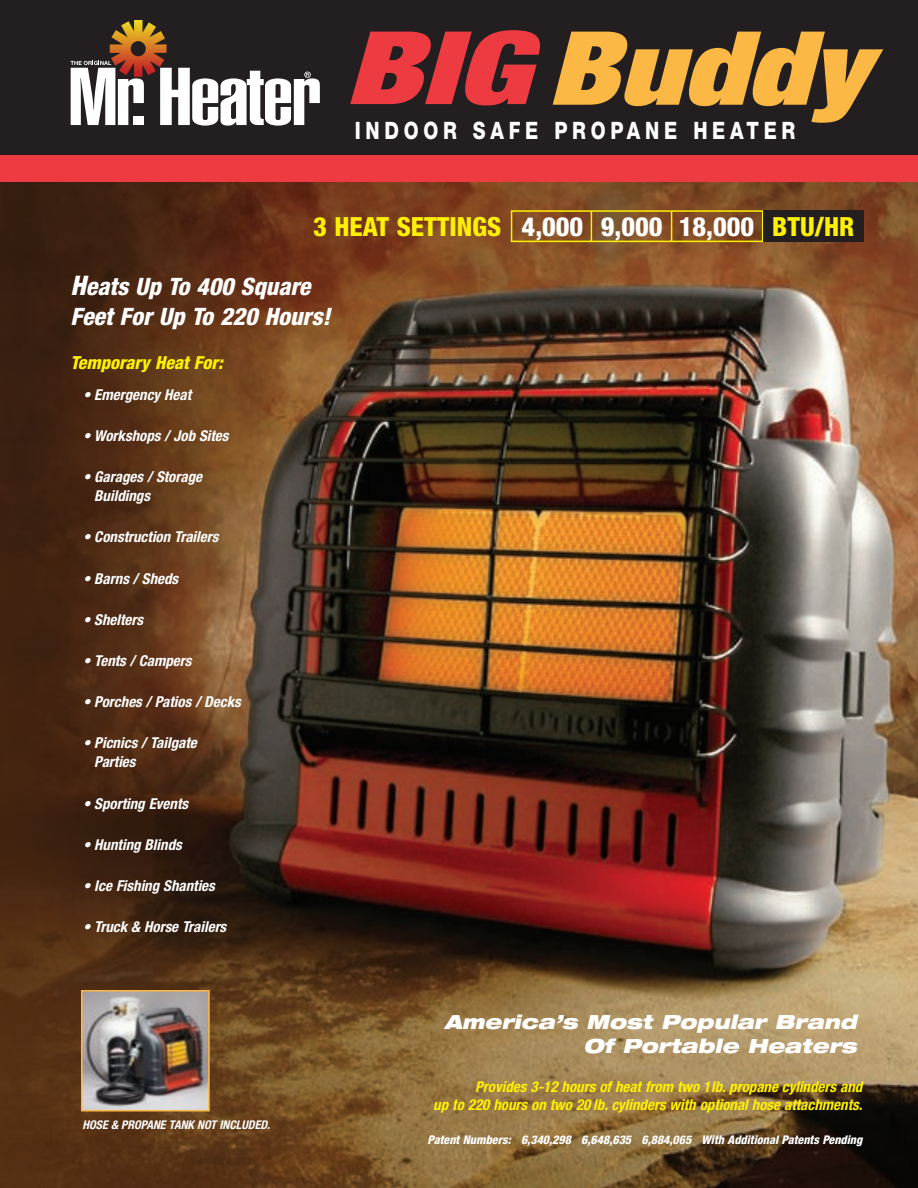
<style>
.page{position:relative;width:918px;height:1188px;background:#fff}
.page>*{position:absolute;margin:0;border:0;box-sizing:border-box;transform-origin:0 0}
.t1{font:800 condensed 26.4px "Helvetica Neue";color:#fff101}
.t2{font:italic 800 condensed 24px/30.3px "Helvetica Neue";color:#fff}
.t3{font:800 24px "Helvetica Neue";letter-spacing:.245em;color:#fff;scale:.8 1}
.t4{font:italic 900 expanded 19.5px/23.4px "Helvetica Neue";color:#fff;text-align:right}
.t5{font:italic 800 condensed 18px "Helvetica Neue";color:#fff101}
.t6{font:italic 700 condensed 15px/19.5px "Helvetica Neue";color:#fff}
.t7{font:italic 700 condensed 15px/18px "Helvetica Neue";color:#fff101;text-align:right}
.t8{font:italic 800 condensed 12px "Helvetica Neue";color:#fff}
.t9{font:italic 700 condensed 12px "Helvetica Neue";color:#fff}
.s1{color:#fff}
.s2{font-size:27px}
</style>
<div class="page">
<img style="left:0;top:182px;width:918px;height:1006px">
<div style="left:0;top:0;width:918px;height:169px;background:#231f20"></div>
<svg style="left:71px;top:20px;width:249px;height:106px"></svg>
<div style="left:0;top:155px;width:918px;height:27px;background:#ee3a41"></div>
<svg style="left:553px;top:32px;width:330px;height:91px"></svg>
<svg style="left:350px;top:30px;width:190px;height:75px"></svg>
<img style="left:84px;top:993px;width:123px;height:116px">
<div style="left:81px;top:990px;width:129px;height:122px;border:2px solid #fcb845"></div>
<div style="left:511px;top:210px;width:252px;height:32px;border:2px solid #fff101"></div>
<div style="left:763px;top:210px;width:101px;height:32px;background:#231f20"></div>
<hr style="left:591px;top:211px;width:1px;height:30px;background:#fff101">
<hr style="left:671px;top:211px;width:1px;height:31px;background:#fff101">
<h2 class="t3" style="left:355px;top:122px;width:552px">INDOOR SAFE PROPANE HEATER</h2>
<h1 class="t1" style="left:313px;top:217px;width:543px">3 HEAT SETTINGS <span class="s1">4,000 9,000 18,000</span> BTU/HR</h1>
<h2 class="t2" style="left:70px;top:273px;width:266px"><span class="s2">H</span>eats Up To 400 Square<br>Feet For Up To 220 Hours!</h2>
<p class="t5" style="left:70px;top:356px;width:157px">Temporary Heat For:</p>
<p class="t6" style="left:83px;top:386px;width:109px">• Emergency Heat</p>
<p class="t6" style="left:83px;top:427px;width:150px">• Workshops / Job Sites</p>
<p class="t6" style="left:94px;top:468px;width:112px;text-indent:-11px">• Garages / Storage<br>Buildings</p>
<p class="t6" style="left:83px;top:529px;width:140px">• Construction Trailers</p>
<p class="t6" style="left:83px;top:570px;width:99px">• Barns / Sheds</p>
<p class="t6" style="left:83px;top:611px;width:64px">• Shelters</p>
<p class="t6" style="left:83px;top:652px;width:113px">• Tents / Campers</p>
<p class="t6" style="left:83px;top:693px;width:162px">• Porches / Patios / Decks</p>
<p class="t6" style="left:94px;top:734px;width:107px;text-indent:-11px">• Picnics / Tailgate<br>Parties</p>
<p class="t6" style="left:83px;top:795px;width:109px">• Sporting Events</p>
<p class="t6" style="left:83px;top:836px;width:103px">• Hunting Blinds</p>
<p class="t6" style="left:83px;top:877px;width:136px">• Ice Fishing Shanties</p>
<p class="t6" style="left:83px;top:918px;width:147px">• Truck &amp; Horse Trailers</p>
<p class="t9" style="left:82px;top:1120px;width:191px">HOSE &amp; PROPANE TANK NOT INCLUDED.</p>
<h3 class="t4" style="left:444px;top:1012px;width:418px">America’s Most Popular Brand<br>Of Portable Heaters</h3>
<p class="t7" style="left:433px;top:1079px;width:433px">Provides 3-12 hours of heat from two 1lb. propane cylinders and<br>up to 220 hours on two 20 lb. cylinders with optional hose attachments.</p>
<p class="t8" style="left:428px;top:1136px;width:439px">Patent Numbers: 6,340,298 6,648,635 6,884,065 With Additional Patents Pending</p>
</div>
